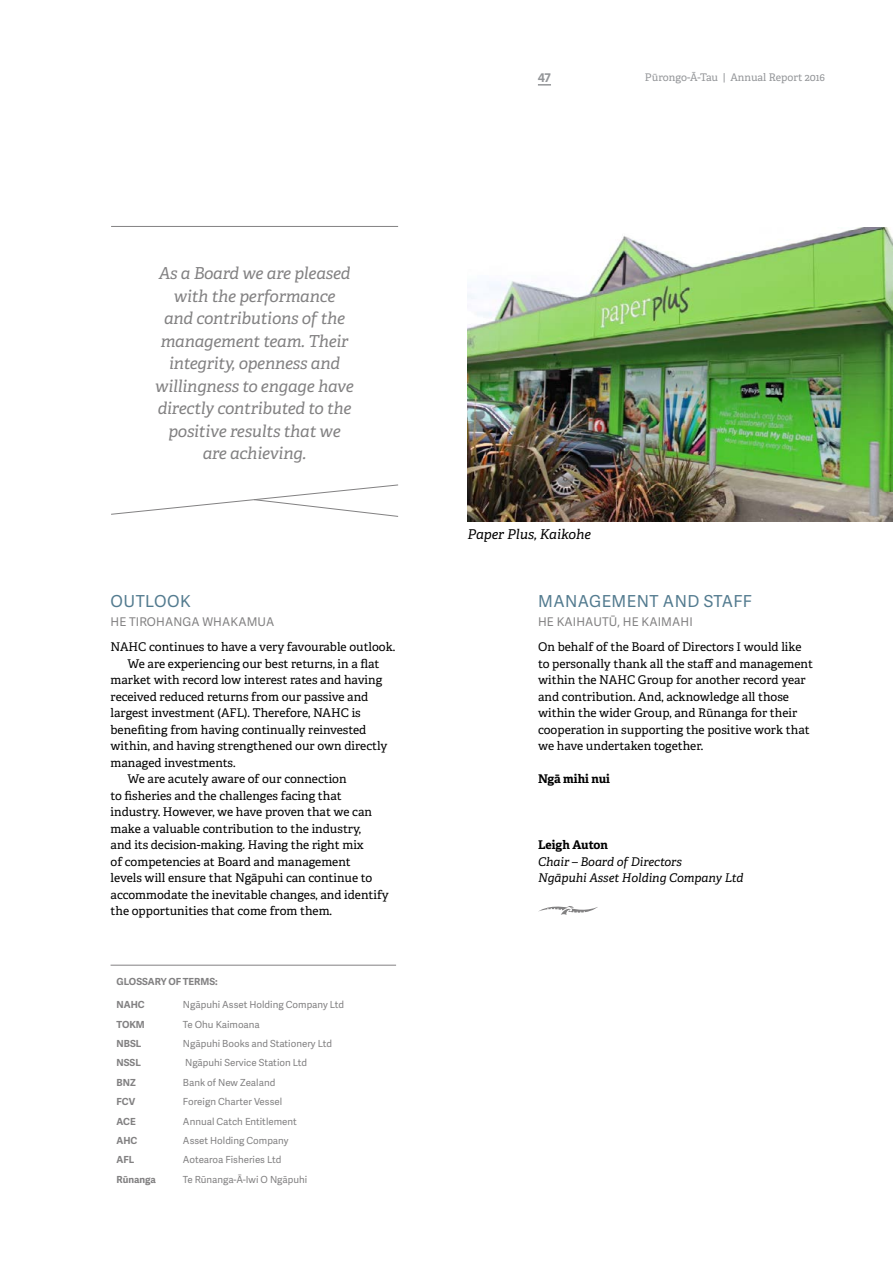
<style>
.page{position:relative;width:893px;height:1263px;background:#fff}
.page>*{position:absolute;margin:0;border:0;box-sizing:border-box;transform-origin:0 0}
.t1{font:italic 16.5px/22.5px "Adelle PE";letter-spacing:-.01em;color:#828182;text-align:center}
.t2{font:16.5px "Adelle Sans";letter-spacing:.025em;color:#537b8f}
.t3{font:italic 13.5px "Adelle PE";color:#000}
.t4{font:12px/16.5px "Adelle PE";color:#000}
.t5{font:italic 12px/16.5px "Adelle PE";color:#000}
.t6{font:12px "Adelle Sans";letter-spacing:.01em;color:#828182}
.t7{font:700 12px "Adelle PE";color:#000}
.t8{font:700 12px "Adelle Sans";color:#939598}
.t9{font:10.5px "Adelle PE";color:#939598}
.t10{font:9.75px "Adelle Sans";color:#828182}
.t11{font:700 9.75px "Adelle Sans";color:#828182}
</style>
<div class="page">
<hr style="left:111px;top:965px;width:66px;height:1px;background:#828182">
<hr style="left:177px;top:965px;width:219px;height:1px;background:#828182">
<svg style="left:538px;top:906px;width:60px;height:9px"></svg>
<svg style="left:111px;top:484px;width:288px;height:33px"></svg>
<hr style="left:111px;top:226px;width:287px;height:1px;background:#828182">
<img style="left:468px;top:227px;width:425px;height:294px">
<svg style="left:538px;top:84px;width:13px;height:2px"></svg>
<p class="t8" style="left:538px;top:69px;width:15px">47</p>
<p class="t9" style="left:645px;top:69px;width:181px">Pūrongo-Ā-Tau | Annual Report 2016</p>
<h1 class="t1" style="left:155px;top:261px;width:200px">As a Board we are pleased with the performance<br>and contributions of the management team. Their integrity, openness and willingness to engage have directly contributed to the positive results that we are achieving.</h1>
<h1 class="t2" style="left:111px;top:589px;width:82px">OUTLOOK</h1>
<p class="t6" style="left:111px;top:613px;width:165px">HE TIROHANGA WHAKAMUA</p>
<p class="t4" style="left:111px;top:638px;width:286px">NAHC continues to have a very favourable outlook.</p>
<p class="t4" style="left:128px;top:654px;width:253px">We are experiencing our best returns, in a flat</p>
<p class="t4" style="left:111px;top:671px;width:273px">market with record low interest rates and having</p>
<p class="t4" style="left:111px;top:687px;width:259px">received reduced returns from our passive and</p>
<p class="t4" style="left:111px;top:704px;width:252px">largest investment (AFL). Therefore, NAHC is</p>
<p class="t4" style="left:111px;top:720px;width:257px">benefiting from having continually reinvested</p>
<p class="t4" style="left:111px;top:737px;width:278px">within, and having strengthened our own directly</p>
<p class="t4" style="left:111px;top:753px;width:127px">managed investments.</p>
<p class="t4" style="left:128px;top:770px;width:221px">We are acutely aware of our connection</p>
<p class="t4" style="left:111px;top:786px;width:233px">to fisheries and the challenges facing that</p>
<p class="t4" style="left:111px;top:803px;width:263px">industry. However, we have proven that we can</p>
<p class="t4" style="left:111px;top:819px;width:252px">make a valuable contribution to the industry,</p>
<p class="t4" style="left:111px;top:836px;width:255px">and its decision-making. Having the right mix</p>
<p class="t4" style="left:111px;top:852px;width:242px">of competencies at Board and management</p>
<p class="t4" style="left:111px;top:869px;width:263px">levels will ensure that Ngāpuhi can continue to</p>
<p class="t4" style="left:111px;top:885px;width:280px">accommodate the inevitable changes, and identify</p>
<p class="t4" style="left:111px;top:902px;width:223px">the opportunities that come from them.</p>
<p class="t11" style="left:117px;top:975px;width:103px">GLOSSARY OF TERMS:</p>
<p class="t11" style="left:117px;top:998px;width:30px">NAHC</p>
<p class="t10" style="left:183px;top:998px;width:163px">Ngāpuhi Asset Holding Company Ltd</p>
<p class="t11" style="left:117px;top:1017px;width:30px">TOKM</p>
<p class="t10" style="left:183px;top:1017px;width:78px">Te Ohu Kaimoana</p>
<p class="t11" style="left:117px;top:1036px;width:26px">NBSL</p>
<p class="t10" style="left:183px;top:1037px;width:151px">Ngāpuhi Books and Stationery Ltd</p>
<p class="t11" style="left:117px;top:1056px;width:26px">NSSL</p>
<p class="t10" style="left:185px;top:1056px;width:124px">Ngāpuhi Service Station Ltd</p>
<p class="t11" style="left:117px;top:1075px;width:21px">BNZ</p>
<p class="t10" style="left:183px;top:1075px;width:94px">Bank of New Zealand</p>
<p class="t11" style="left:117px;top:1094px;width:20px">FCV</p>
<p class="t10" style="left:183px;top:1095px;width:101px">Foreign Charter Vessel</p>
<p class="t11" style="left:117px;top:1114px;width:21px">ACE</p>
<p class="t10" style="left:183px;top:1114px;width:115px">Annual Catch Entitlement</p>
<p class="t11" style="left:117px;top:1133px;width:22px">AHC</p>
<p class="t10" style="left:183px;top:1133px;width:107px">Asset Holding Company</p>
<p class="t11" style="left:117px;top:1152px;width:19px">AFL</p>
<p class="t10" style="left:183px;top:1153px;width:100px">Aotearoa Fisheries Ltd</p>
<p class="t11" style="left:117px;top:1172px;width:41px">Rūnanga</p>
<p class="t10" style="left:183px;top:1172px;width:126px">Te Rūnanga-Ā-Iwi O Ngāpuhi</p>
<p class="t3" style="left:468px;top:525px;width:125px">Paper Plus, Kaikohe</p>
<h1 class="t2" style="left:538px;top:589px;width:215px">MANAGEMENT AND STAFF</h1>
<p class="t6" style="left:538px;top:613px;width:156px">HE KAIHAUTŪ, HE KAIMAHI</p>
<p class="t4" style="left:538px;top:638px;width:276px">On behalf of the Board of Directors I would like to personally thank all the staff and management within the NAHC Group for another record year and contribution. And, acknowledge all those within the wider Group, and Rūnanga for their cooperation in supporting the positive work that we have undertaken together.</p>
<p class="t7" style="left:538px;top:770px;width:73px">Ngā mihi nui</p>
<p class="t7" style="left:538px;top:836px;width:71px">Leigh Auton</p>
<p class="t5" style="left:538px;top:852px;width:207px">Chair – Board of Directors<br>Ngāpuhi Asset Holding Company Ltd</p>
</div>
